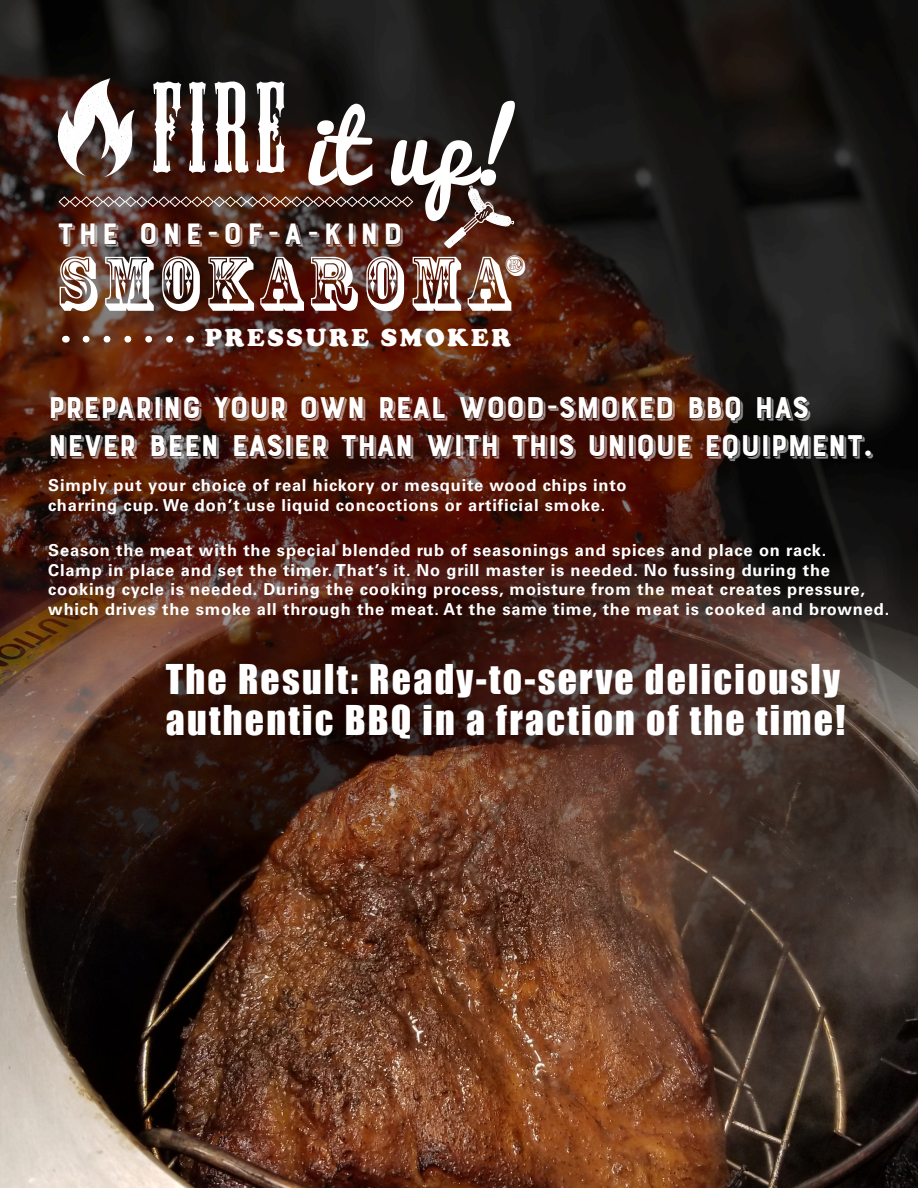
<style>
.page{position:relative;width:918px;height:1188px;background:#fff}
.page>*{position:absolute;margin:0;border:0;box-sizing:border-box;transform-origin:0 0}
.t1{font:119.4px "Mesquite Std";color:#fff}
.t2{font:93.45px "Pacifico";color:#fff}
.t3{font:72px "Rosewood Std";letter-spacing:.1em;color:#fff}
.t4{font:37.65px/40.7px "Impact";letter-spacing:.06em;color:#fff}
.t5{font:36px "Rosewood Std";color:#fff}
.t6{font:31.8px/38.1px "Bourton Drop Stripes B";color:#fff}
.t7{font:31.2px "Bourton Drop Stripes B";letter-spacing:.14em;color:#fff}
.t8{font:900 25.2px "Cooper";letter-spacing:.11em;color:#fff}
.t9{font:700 16.5px/19.8px "Univers LT Std";letter-spacing:.05em;color:#fff}
</style>
<div class="page">
<svg style="left:0;top:0;width:918px;height:555px;background:#311710"></svg>
<img style="left:0;top:555px;width:918px;height:633px">
<svg style="left:53px;top:78px;width:81px;height:99px"></svg>
<svg style="left:58px;top:196px;width:356px;height:12px;background:#6a5049"></svg>
<svg style="left:86px;top:336px;width:93px;height:7px"></svg>
<svg style="left:444px;top:185px;width:70px;height:63px;background:#60423a"></svg>
<p class="t1" style="left:152px;top:63px;width:135px">fire</p>
<p class="t2" style="left:304px;top:67px;width:222px">it up!</p>
<p class="t7" style="left:58px;top:214px;width:347px">THE ONE-OF-A-KIND</p>
<p class="t3" style="left:57px;top:241px;width:454px">SMOKAROMA</p>
<p class="t8" style="left:205px;top:323px;width:308px">PRESSURE SMOKER</p>
<p class="t5" style="left:505px;top:248px;width:21px">®</p>
<p class="t6" style="left:48px;top:390px;width:826px">PREPARING YOUR OWN REAL WOOD-SMOKED BBQ HAS<br>NEVER BEEN EASIER THAN WITH THIS UNIQUE EQUIPMENT.</p>
<p class="t9" style="left:48px;top:476px;width:580px">Simply put your choice of real hickory or mesquite wood chips into charring cup. We don’t use liquid concoctions or artificial smoke.</p>
<p class="t9" style="left:48px;top:540px;width:843px">Season the meat with the special blended rub of seasonings and spices and place on rack.<br>Clamp in place and set the timer. That’s it. No grill master is needed. No fussing during the cooking cycle is needed. During the cooking process, moisture from the meat creates pressure, which drives the smoke all through the meat. At the same time, the meat is cooked and browned.</p>
<p class="t4" style="left:166px;top:658px;width:681px">The Result: Ready-to-serve deliciously authentic BBQ in a fraction of the time!</p>
</div>
